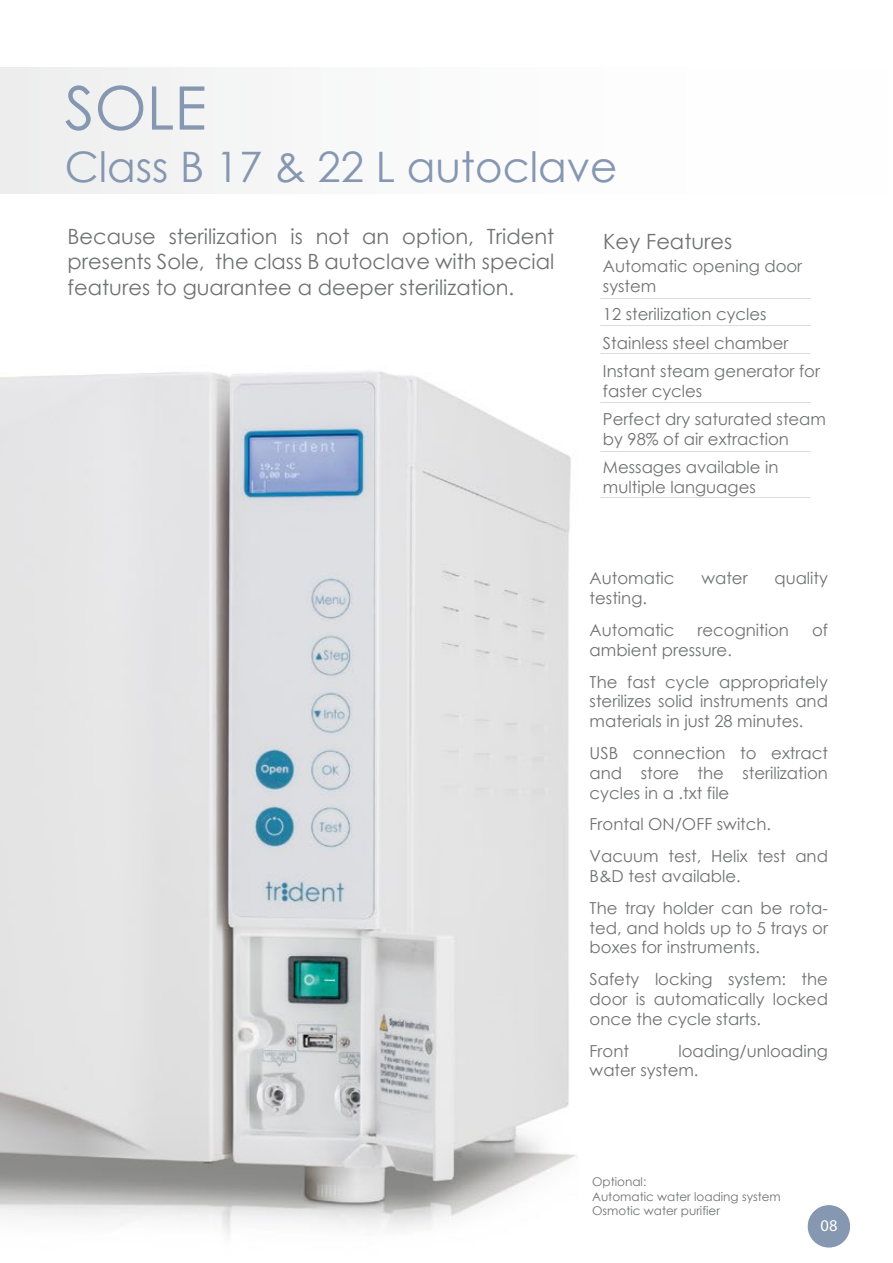
<style>
.page{position:relative;width:893px;height:1263px;background:#fff}
.page>*{position:absolute;margin:0;border:0;box-sizing:border-box;transform-origin:0 0}
.t1{font:60px "Century Gothic";color:#8597b1}
.t2{font:42px "Century Gothic";color:#8597b1}
.t3{font:21px/25.2px "Century Gothic";color:#707172;text-align:justify}
.t4{font:16.5px/19.8px "Century Gothic";color:#707172}
.t5{font:16.5px "Myriad Pro";color:#fff}
.t6{font:12px/14.4px "Century Gothic";color:#707172}
</style>
<div class="page">
<img style="left:0;top:298px;width:776px;height:937px">
<div style="left:0;top:67px;width:893px;height:126px;background:#f9fafa"></div>
<div style="left:807px;top:1204px;width:44px;height:44px;background:#8597b1;border-radius:50%"></div>
<div style="left:806px;top:1204px;width:45px;height:45px;border:1px solid #fff;border-radius:50%"></div>
<h1 class="t1" style="left:65px;top:66px;width:143px">SOLE</h1>
<h2 class="t2" style="left:65px;top:137px;width:554px">Class B 17 &amp; 22 L autoclave</h2>
<p class="t3" style="left:68px;top:224px;width:488px">Because sterilization is not an option, Trident presents Sole, the class B autoclave with special features to guarantee a deeper sterilization.</p>
<p class="t3" style="left:603px;top:228px;width:131px">Key Features</p>
<p class="t4" style="left:603px;top:256px;width:201px">Automatic opening door system</p>
<p class="t4" style="left:603px;top:300px;width:219px;line-height:28.5px">12 sterilization cycles<br>Stainless steel chamber<br>Instant steam generator for</p>
<p class="t4" style="left:603px;top:376px;width:225px;line-height:28.5px">faster cycles<br>Perfect dry saturated steam</p>
<p class="t4" style="left:603px;top:424px;width:187px;line-height:28.5px">by 98% of air extraction<br>Messages available in</p>
<p class="t4" style="left:603px;top:477px;width:154px">multiple languages</p>
<p class="t4" style="left:590px;top:568px;width:86px">Automatic</p>
<p class="t4" style="left:701px;top:568px;width:48px">water</p>
<p class="t4" style="left:774px;top:568px;width:55px">quality</p>
<p class="t4" style="left:590px;top:582px;width:86px;line-height:31.8px">testing.<br>Automatic</p>
<p class="t4" style="left:698px;top:620px;width:93px">recognition</p>
<p class="t4" style="left:812px;top:620px;width:17px">of</p>
<p class="t4" style="left:590px;top:634px;width:240px;line-height:31.8px">ambient pressure.<br>The fast cycle appropriately</p>
<p class="t4" style="left:590px;top:691px;width:240px">sterilizes solid instruments and materials in just 28 minutes.</p>
<p class="t4" style="left:590px;top:743px;width:240px;text-align:justify">USB connection to extract and store the sterilization cycles in a .txt file</p>
<p class="t4" style="left:590px;top:808px;width:240px;line-height:31.8px">Frontal ON/OFF switch.<br>Vacuum test, Helix test and</p>
<p class="t4" style="left:590px;top:860px;width:240px;line-height:31.8px">B&amp;D test available.<br>The tray holder can be rota-</p>
<p class="t4" style="left:590px;top:917px;width:240px">ted, and holds up to 5 trays or boxes for instruments.</p>
<p class="t4" style="left:590px;top:969px;width:240px;text-align:justify">Safety locking system: the door is automatically locked once the cycle starts.</p>
<p class="t4" style="left:590px;top:1040px;width:41px">Front</p>
<p class="t4" style="left:590px;top:1040px;width:240px;text-indent:89px">loading/unloading water system.</p>
<p class="t6" style="left:592px;top:1174px;width:190px">Optional:<br>Automatic water loading system<br>Osmotic water purifier</p>
<p class="t5" style="left:821px;top:1215px;width:18px">08</p>
</div>
